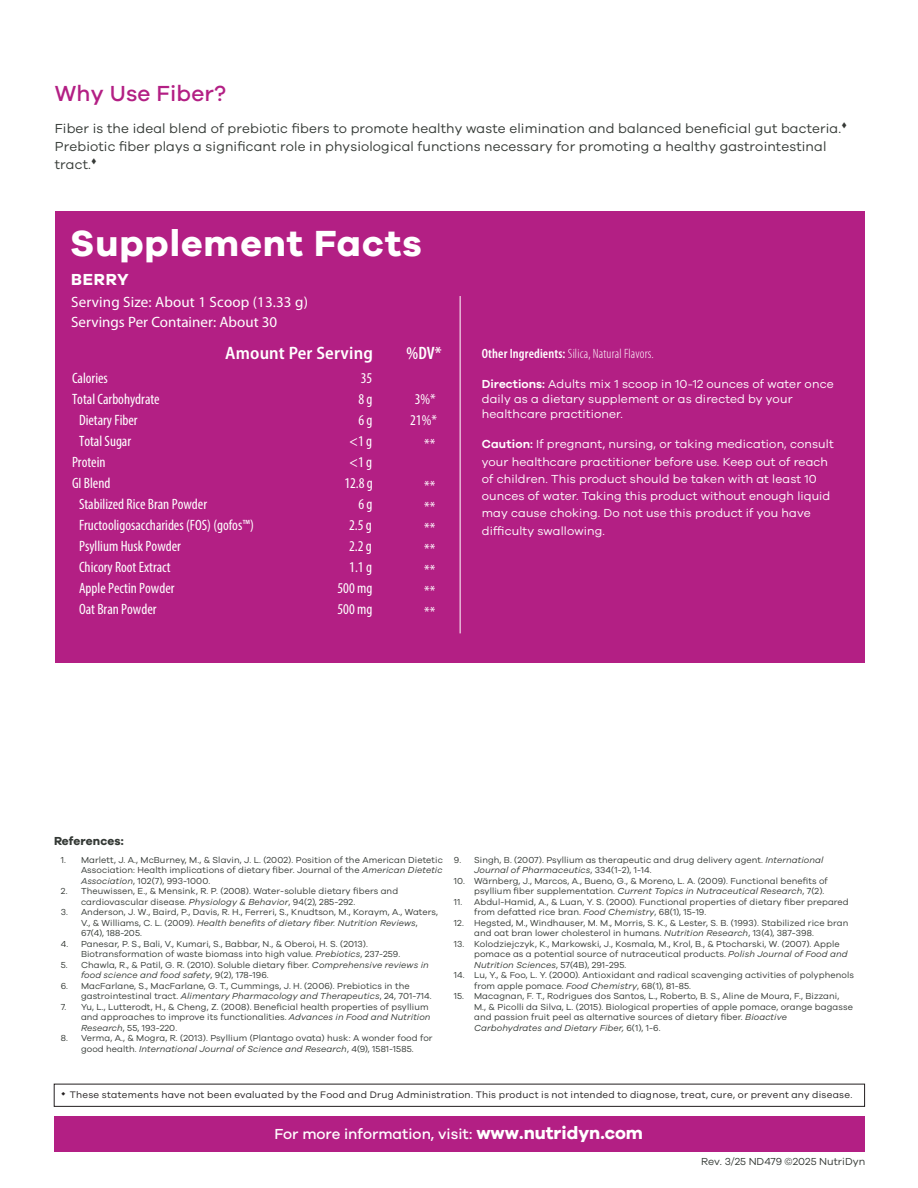
<style>
.page{position:relative;width:918px;height:1188px;background:#fff}
.page>*{position:absolute;margin:0;border:0;box-sizing:border-box;transform-origin:0 0}
.t1{font:700 37.5px "Galano Grotesque";letter-spacing:.025em;color:#fff}
.t2{font:500 22.5px "Galano Grotesque";letter-spacing:.01em;color:#b31f84}
.t3{font:600 semi-condensed 18px "Myriad Pro";letter-spacing:.01em;color:#fff}
.t4{font:600 condensed 18px "Myriad Pro";color:#fff}
.t5{font:700 16.5px "Galano Grotesque";letter-spacing:.045em;color:#fff}
.t6{font:condensed 15px "Myriad Pro";color:#fff}
.t7{font:15px "Myriad Pro";letter-spacing:.005em;color:#fff}
.t8{font:500 15px "Galano Grotesque";color:#fff}
.t9{font:13.5px/18px "Galano Grotesque";letter-spacing:.01em;color:#343935}
.t10{font:300 condensed 13.5px "Myriad Pro";letter-spacing:.01em;color:#fff}
.t11{font:12px/17.2px "Galano Grotesque";letter-spacing:.01em;color:#fff}
.t12{font:700 12px "Galano Grotesque";letter-spacing:.01em;color:#343935}
.t13{font:10.5px "Galano Grotesque";color:#343935}
.t14{font:9.75px "Galano Grotesque";letter-spacing:.025em;color:#231f20}
.t15{font:9px/10.5px "Galano Grotesque";letter-spacing:.01em;color:#343935}
.s1{font-weight:600}
.s2{font-style:italic}
.s3{font-weight:700;font-size:18px}
</style>
<div class="page">
<div style="left:54px;top:1116px;width:811px;height:35px;background:#b31f84"></div>
<div style="left:54px;top:1084px;width:811px;height:23px;border:1px solid #231f20"></div>
<div style="left:55px;top:211px;width:810px;height:452px;background:#b31f84"></div>
<hr style="left:460px;top:296px;width:1px;height:337px;background:#fff">
<p class="t2" style="left:55px;top:80px;width:173px">Why Use Fiber?</p>
<p class="t9" style="left:55px;top:119px;width:794px">Fiber is the ideal blend of prebiotic fibers to promote healthy waste elimination and balanced beneficial gut bacteria.<sup>▼<br></sup>Prebiotic fiber plays a significant role in physiological functions necessary for promoting a healthy gastrointestinal tract.<sup>▼</sup></p>
<p class="t1" style="left:70px;top:220px;width:353px">Supplement Facts</p>
<p class="t7" style="left:71px;top:294px;width:238px">Serving Size: About 1 Scoop (13.33 g)</p>
<p class="t7" style="left:71px;top:314px;width:208px">Servings Per Container: About 30</p>
<p class="t5" style="left:71px;top:269px;width:59px">BERRY</p>
<p class="t4" style="left:406px;top:343px;width:37px">%DV*</p>
<p class="t10" style="left:482px;top:345px;width:174px"><span class="s1">Other Ingredients:</span> Silica, Natural Flavors.</p>
<p class="t11" style="left:482px;top:376px;width:353px;line-height:15px"><span class="s1">Directions:</span> Adults mix 1 scoop in 10-12 ounces of water once daily as a dietary supplement or as directed by your healthcare practitioner.</p>
<p class="t11" style="left:482px;top:435px;width:353px"><span class="s1">Caution:</span> If pregnant, nursing, or taking medication, consult your healthcare practitioner before use. Keep out of reach of children. This product should be taken with at least 10 ounces of water. Taking this product without enough liquid may cause choking. Do not use this product if you have difficulty swallowing.</p>
<p class="t3" style="left:225px;top:343px;width:149px">Amount Per Serving</p>
<p class="t6" style="left:72px;top:369px;width:37px">Calories</p>
<p class="t6" style="left:361px;top:369px;width:13px">35</p>
<p class="t6" style="left:72px;top:390px;width:89px">Total Carbohydrate</p>
<p class="t6" style="left:358px;top:390px;width:16px">8 g</p>
<p class="t6" style="left:415px;top:390px;width:23px">3%*</p>
<p class="t6" style="left:79px;top:411px;width:60px">Dietary Fiber</p>
<p class="t6" style="left:358px;top:411px;width:16px">6 g</p>
<p class="t6" style="left:410px;top:411px;width:28px">21%*</p>
<p class="t6" style="left:79px;top:432px;width:54px">Total Sugar</p>
<p class="t6" style="left:349px;top:432px;width:25px">&lt;1 g</p>
<p class="t6" style="left:424px;top:435px;width:13px">**</p>
<p class="t6" style="left:72px;top:453px;width:35px">Protein</p>
<p class="t6" style="left:349px;top:453px;width:25px">&lt;1 g</p>
<p class="t6" style="left:72px;top:474px;width:40px">GI Blend</p>
<p class="t6" style="left:344px;top:474px;width:30px">12.8 g</p>
<p class="t6" style="left:424px;top:477px;width:13px">**</p>
<p class="t6" style="left:79px;top:495px;width:129px">Stabilized Rice Bran Powder</p>
<p class="t6" style="left:358px;top:495px;width:16px">6 g</p>
<p class="t6" style="left:424px;top:498px;width:13px">**</p>
<p class="t6" style="left:79px;top:516px;width:176px">Fructooligosaccharides (FOS) (gofos™)</p>
<p class="t6" style="left:349px;top:516px;width:24px">2.5 g</p>
<p class="t6" style="left:424px;top:519px;width:13px">**</p>
<p class="t6" style="left:79px;top:537px;width:103px">Psyllium Husk Powder</p>
<p class="t6" style="left:349px;top:537px;width:24px">2.2 g</p>
<p class="t6" style="left:424px;top:540px;width:13px">**</p>
<p class="t6" style="left:79px;top:558px;width:93px">Chicory Root Extract</p>
<p class="t6" style="left:349px;top:558px;width:24px">1.1 g</p>
<p class="t6" style="left:424px;top:561px;width:13px">**</p>
<p class="t6" style="left:79px;top:579px;width:97px">Apple Pectin Powder</p>
<p class="t6" style="left:337px;top:579px;width:36px">500 mg</p>
<p class="t6" style="left:424px;top:582px;width:13px">**</p>
<p class="t6" style="left:79px;top:600px;width:79px">Oat Bran Powder</p>
<p class="t6" style="left:337px;top:600px;width:36px">500 mg</p>
<p class="t6" style="left:424px;top:603px;width:13px">**</p>
<p class="t12" style="left:54px;top:834px;width:71px">References:</p>
<p class="t15" style="left:81px;top:854px;width:363px;text-align:justify;text-indent:-20px">1. Marlett, J. A., McBurney, M., &amp; Slavin, J. L. (2002). Position of the American Dietetic Association: Health implications of dietary fiber. Journal of the <span class="s2">American Dietetic Association</span>, 102(7), 993-1000.</p>
<p class="t15" style="left:81px;top:886px;width:319px;text-indent:-20px">2. Theuwissen, E., &amp; Mensink, R. P. (2008). Water-soluble dietary fibers and cardiovascular disease. <span class="s2">Physiology &amp; Behavior</span>, 94(2), 285-292.</p>
<p class="t15" style="left:81px;top:907px;width:358px;text-indent:-20px">3. Anderson, J. W., Baird, P., Davis, R. H., Ferreri, S., Knudtson, M., Koraym, A., Waters,<br>V., &amp; Williams, C. L. (2009). <span class="s2">Health benefits of dietary fiber. Nutrition Reviews</span>,<br>67(4), 188-205.</p>
<p class="t15" style="left:81px;top:938px;width:321px;text-indent:-20px">4. Panesar, P. S., Bali, V., Kumari, S., Babbar, N., &amp; Oberoi, H. S. (2013).<br>Biotransformation of waste biomass into high value. <span class="s2">Prebiotics</span>, 237-259.</p>
<p class="t15" style="left:81px;top:959px;width:349px;text-indent:-20px">5. Chawla, R., &amp; Patil, G. R. (2010). Soluble dietary fiber. <span class="s2">Comprehensive reviews in food science and food safety</span>, 9(2), 178-196.</p>
<p class="t15" style="left:81px;top:980px;width:352px;text-indent:-20px">6. MacFarlane, S., MacFarlane, G. T., Cummings, J. H. (2006). Prebiotics in the gastrointestinal tract. <span class="s2">Alimentary Pharmacology and Therapeutics</span>, 24, 701-714.</p>
<p class="t15" style="left:81px;top:1001px;width:351px;text-indent:-20px">7. Yu, L., Lutterodt, H., &amp; Cheng, Z. (2008). Beneficial health properties of psyllium and approaches to improve its functionalities. <span class="s2">Advances in Food and Nutrition<br>Research</span>, 55, 193-220.</p>
<p class="t15" style="left:61px;top:1033px;width:373px;text-align:center">8. Verma, A., &amp; Mogra, R. (2013). Psyllium (Plantago ovata) husk: A wonder food for good health. <span class="s2">International Journal of Science and Research</span>, 4(9), 1581-1585.</p>
<p class="t15" style="left:474px;top:854px;width:351px;text-indent:-20px">9. Singh, B. (2007). Psyllium as therapeutic and drug delivery agent. <span class="s2">International<br>Journal of Pharmaceutics</span>, 334(1-2), 1-14.</p>
<p class="t15" style="left:474px;top:875px;width:355px;text-indent:-20px">10. Wärnberg, J., Marcos, A., Bueno, G., &amp; Moreno, L. A. (2009). Functional benefits of psyllium fiber supplementation. <span class="s2">Current Topics in Nutraceutical Research</span>, 7(2).</p>
<p class="t15" style="left:474px;top:896px;width:376px;text-indent:-20px">11. Abdul-Hamid, A., &amp; Luan, Y. S. (2000). Functional properties of dietary fiber prepared from defatted rice bran. <span class="s2">Food Chemistry</span>, 68(1), 15-19.</p>
<p class="t15" style="left:474px;top:917px;width:376px;text-indent:-20px">12. Hegsted, M., Windhauser, M. M., Morris, S. K., &amp; Lester, S. B. (1993). Stabilized rice bran and oat bran lower cholesterol in humans. <span class="s2">Nutrition Research</span>, 13(4), 387-398.</p>
<p class="t15" style="left:474px;top:938px;width:375px;text-indent:-20px">13. Kolodziejczyk, K., Markowski, J., Kosmala, M., Krol, B., &amp; Ptocharski, W. (2007). Apple pomace as a potential source of nutraceutical products. <span class="s2">Polish Journal of Food and<br>Nutrition Sciences</span>, 57(4B), 291-295.</p>
<p class="t15" style="left:474px;top:970px;width:381px;text-indent:-20px">14. Lu, Y., &amp; Foo, L. Y. (2000). Antioxidant and radical scavenging activities of polyphenols from apple pomace. <span class="s2">Food Chemistry</span>, 68(1), 81-85.</p>
<p class="t15" style="left:474px;top:991px;width:380px;text-indent:-20px">15. Macagnan, F. T., Rodrigues dos Santos, L., Roberto, B. S., Aline de Moura, F., Bizzani, M., &amp; Picolli da Silva, L. (2015). Biological properties of apple pomace, orange bagasse and passion fruit peel as alternative sources of dietary fiber. <span class="s2">Bioactive Carbohydrates and Dietary Fiber,</span> 6(1), 1-6.</p>
<p class="t14" style="left:70px;top:1089px;width:784px">These statements have not been evaluated by the Food and Drug Administration. This product is not intended to diagnose, treat, cure, or prevent any disease.</p>
<p class="t8" style="left:275px;top:1125px;width:370px">For more information, visit: <span class="s3">www.nutridyn.com</span></p>
<p class="t13" style="left:701px;top:1155px;width:166px">Rev. 3/25 ND479 ©2025 NutriDyn</p>
</div>
